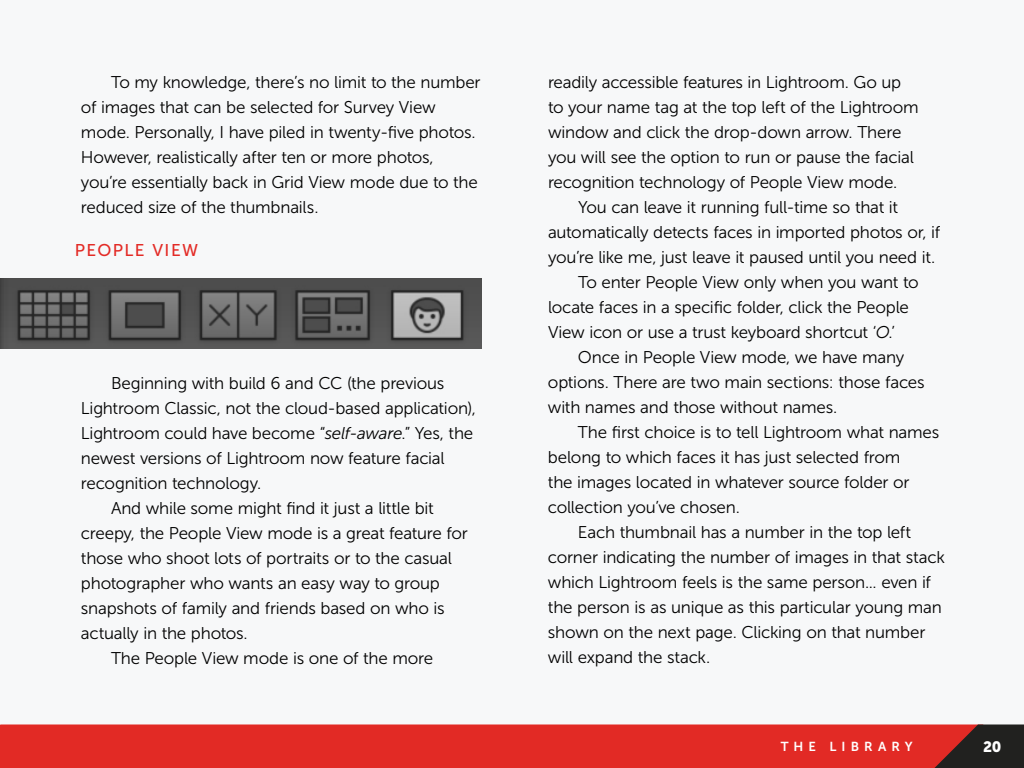
<style>
.page{position:relative;width:1024px;height:768px;background:#f7f8f9}
.page>*{position:absolute;margin:0;border:0;box-sizing:border-box;transform-origin:0 0}
.t1{font:17px/25px "Museo Sans 300";letter-spacing:-.015em;color:#000}
.t2{font:17px "Museo Sans 500";letter-spacing:.085em;color:#e32b26}
.t3{font:15px "Museo Sans 900";color:#fff}
.t4{font:13px "Museo Sans 700";letter-spacing:.39em;color:#fff}
.s1{font-style:italic}
</style>
<div class="page">
<div style="left:0;top:724px;width:934px;height:44px;background:#e22a25"></div>
<svg style="left:934px;top:724px;width:90px;height:44px;background:#522522"></svg>
<img style="left:0;top:278px;width:482px;height:71px">
<p class="t1" style="left:81px;top:70px;width:401px;text-indent:30px">To my knowledge, there’s no limit to the number of images that can be selected for Survey View mode. Personally, I have piled in twenty-five photos.<br>However, realistically after ten or more photos, you’re essentially back in Grid View mode due to the reduced size of the thumbnails.</p>
<p class="t2" style="left:75px;top:241px;width:125px">PEOPLE VIEW</p>
<p class="t1" style="left:111px;top:371px;width:335px">Beginning with build 6 and CC (the previous</p>
<p class="t1" style="left:81px;top:396px;width:397px">Lightroom Classic, not the cloud-based application),</p>
<p class="t1" style="left:81px;top:421px;width:394px">Lightroom could have become “<span class="s1">self-aware</span>.” Yes, the</p>
<p class="t1" style="left:81px;top:446px;width:365px">newest versions of Lightroom now feature facial</p>
<p class="t1" style="left:81px;top:471px;width:182px">recognition technology.</p>
<p class="t1" style="left:111px;top:496px;width:324px">And while some might find it just a little bit</p>
<p class="t1" style="left:81px;top:521px;width:388px">creepy, the People View mode is a great feature for</p>
<p class="t1" style="left:81px;top:546px;width:373px">those who shoot lots of portraits or to the casual</p>
<p class="t1" style="left:81px;top:571px;width:360px">photographer who wants an easy way to group</p>
<p class="t1" style="left:81px;top:596px;width:365px">snapshots of family and friends based on who is</p>
<p class="t1" style="left:81px;top:621px;width:168px">actually in the photos.</p>
<p class="t1" style="left:111px;top:646px;width:324px">The People View mode is one of the more</p>
<p class="t1" style="left:548px;top:70px;width:372px">readily accessible features in Lightroom. Go up to your name tag at the top left of the Lightroom window and click the drop-down arrow. There you will see the option to run or pause the facial recognition technology of People View mode.</p>
<p class="t1" style="left:578px;top:195px;width:322px">You can leave it running full-time so that it</p>
<p class="t1" style="left:548px;top:220px;width:394px">automatically detects faces in imported photos or, if</p>
<p class="t1" style="left:548px;top:245px;width:389px">you’re like me, just leave it paused until you need it.</p>
<p class="t1" style="left:578px;top:270px;width:342px">To enter People View only when you want to</p>
<p class="t1" style="left:548px;top:295px;width:362px">locate faces in a specific folder, click the People</p>
<p class="t1" style="left:548px;top:320px;width:349px">View icon or use a trust keyboard shortcut ‘<span class="s1">O</span>.’</p>
<p class="t1" style="left:578px;top:345px;width:328px">Once in People View mode, we have many</p>
<p class="t1" style="left:548px;top:370px;width:378px">options. There are two main sections: those faces</p>
<p class="t1" style="left:548px;top:395px;width:291px">with names and those without names.</p>
<p class="t1" style="left:578px;top:420px;width:363px">The first choice is to tell Lightroom what names</p>
<p class="t1" style="left:548px;top:445px;width:354px">belong to which faces it has just selected from</p>
<p class="t1" style="left:548px;top:470px;width:363px">the images located in whatever source folder or</p>
<p class="t1" style="left:548px;top:495px;width:193px">collection you’ve chosen.</p>
<p class="t1" style="left:578px;top:520px;width:335px">Each thumbnail has a number in the top left</p>
<p class="t1" style="left:548px;top:545px;width:398px">corner indicating the number of images in that stack</p>
<p class="t1" style="left:548px;top:570px;width:385px">which Lightroom feels is the same person... even if</p>
<p class="t1" style="left:548px;top:595px;width:395px">the person is as unique as this particular young man</p>
<p class="t1" style="left:548px;top:620px;width:379px">shown on the next page. Clicking on that number</p>
<p class="t1" style="left:548px;top:645px;width:164px">will expand the stack.</p>
<p class="t4" style="left:781px;top:739px;width:133px">THE LIBRARY</p>
<p class="t3" style="left:983px;top:739px;width:20px">20</p>
</div>
